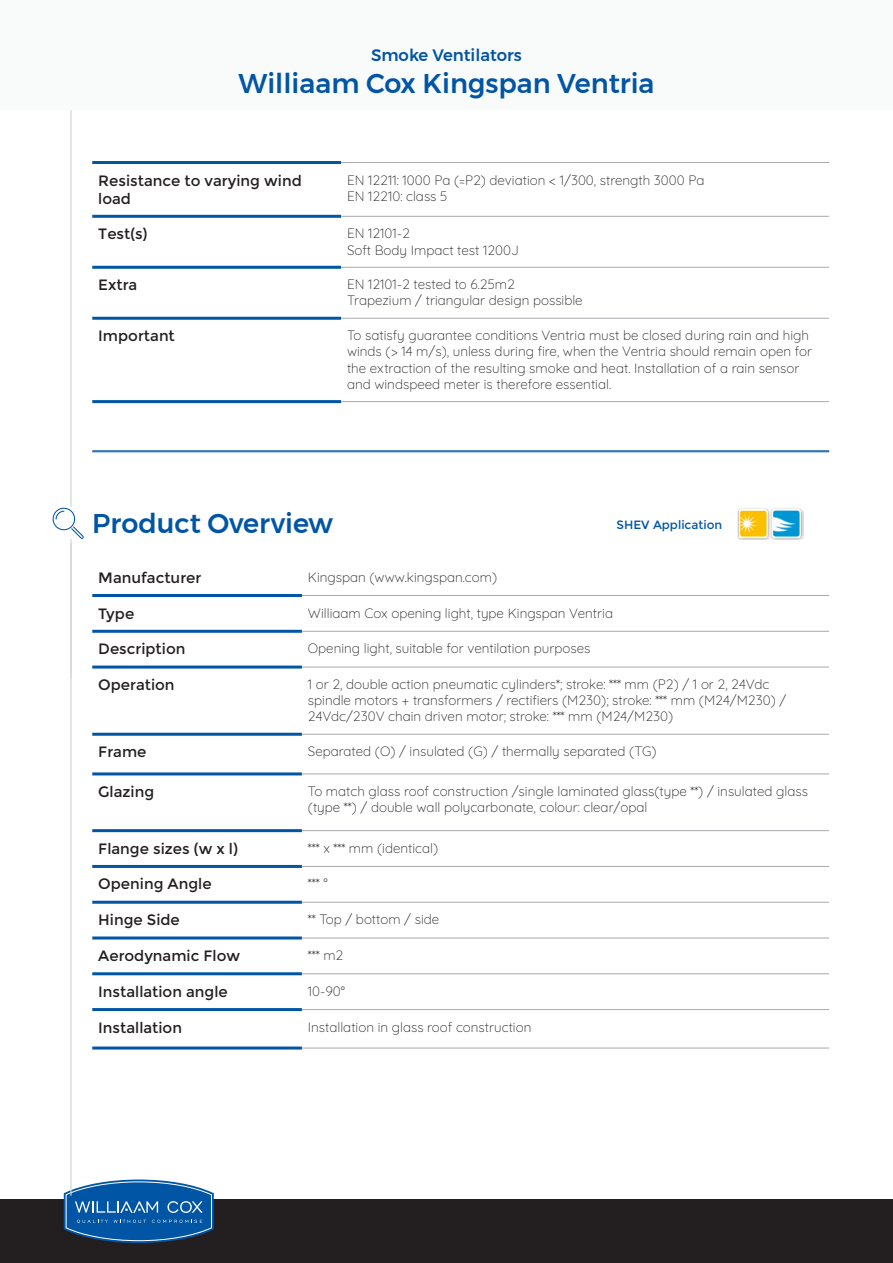
<style>
.page{position:relative;width:893px;height:1263px;background:#fff}
.page>*{position:absolute;margin:0;border:0;box-sizing:border-box;transform-origin:0 0}
.t1{font:500 27px "Montserrat";color:#0155a5}
.t2{font:500 16.5px "Montserrat";color:#0155a5}
.Table_Title{font:15px/18px "Montserrat";color:#231f20}
.Table_Body_Text{font:300 13.5px/16.2px "Quicksand";color:#231f20}
.Table_Title-2{font:12px "Montserrat";color:#0155a5}
</style>
<div class="page">
<div style="left:0;top:1199px;width:893px;height:64px;background:#231f20"></div>
<svg style="left:64px;top:1179px;width:150px;height:64px;background:#2a6baa"></svg>
<hr style="left:70px;top:25px;width:2px;height:653px;background:#d1d2d4">
<div style="left:0;top:0;width:893px;height:110px;background:#f9fafa"></div>
<hr style="left:92px;top:215px;width:249px;height:3px;background:#0155a5">
<hr style="left:92px;top:266px;width:249px;height:3px;background:#0155a5">
<hr style="left:92px;top:317px;width:249px;height:3px;background:#0155a5">
<hr style="left:92px;top:400px;width:249px;height:3px;background:#0155a5">
<hr style="left:341px;top:216px;width:488px;height:1px;background:#a8a9ad">
<hr style="left:341px;top:267px;width:488px;height:1px;background:#a8a9ad">
<hr style="left:341px;top:318px;width:488px;height:1px;background:#a8a9ad">
<hr style="left:341px;top:401px;width:488px;height:1px;background:#a8a9ad">
<hr style="left:92px;top:161px;width:249px;height:3px;background:#0155a5">
<hr style="left:341px;top:162px;width:488px;height:1px;background:#a8a9ad">
<hr style="left:70px;top:543px;width:2px;height:653px;background:#d1d2d4">
<svg style="left:52px;top:508px;width:32px;height:31px"></svg>
<hr style="left:92px;top:630px;width:210px;height:3px;background:#0155a5">
<hr style="left:92px;top:665px;width:210px;height:3px;background:#0155a5">
<hr style="left:92px;top:733px;width:210px;height:3px;background:#0155a5">
<hr style="left:92px;top:772px;width:210px;height:3px;background:#0155a5">
<hr style="left:92px;top:829px;width:210px;height:3px;background:#0155a5">
<hr style="left:92px;top:865px;width:210px;height:3px;background:#0155a5">
<hr style="left:92px;top:901px;width:210px;height:3px;background:#0155a5">
<hr style="left:92px;top:936px;width:210px;height:3px;background:#0155a5">
<hr style="left:92px;top:972px;width:210px;height:3px;background:#0155a5">
<hr style="left:92px;top:1008px;width:210px;height:3px;background:#0155a5">
<hr style="left:92px;top:1046px;width:210px;height:3px;background:#0155a5">
<hr style="left:302px;top:595px;width:527px;height:1px;background:#a8a9ad">
<hr style="left:302px;top:631px;width:527px;height:1px;background:#a8a9ad">
<hr style="left:302px;top:667px;width:527px;height:1px;background:#a8a9ad">
<hr style="left:92px;top:594px;width:210px;height:3px;background:#0155a5">
<hr style="left:302px;top:734px;width:527px;height:1px;background:#a8a9ad">
<hr style="left:302px;top:774px;width:527px;height:1px;background:#a8a9ad">
<hr style="left:302px;top:830px;width:527px;height:1px;background:#a8a9ad">
<hr style="left:302px;top:866px;width:527px;height:1px;background:#a8a9ad">
<hr style="left:302px;top:902px;width:527px;height:1px;background:#a8a9ad">
<hr style="left:302px;top:938px;width:527px;height:1px;background:#a8a9ad">
<hr style="left:302px;top:973px;width:527px;height:1px;background:#a8a9ad">
<hr style="left:302px;top:1009px;width:527px;height:1px;background:#a8a9ad">
<hr style="left:302px;top:1048px;width:527px;height:1px;background:#a8a9ad">
<img style="left:737px;top:508px;width:67px;height:31px">
<hr style="left:92px;top:450px;width:737px;height:1px;background:#0155a5">
<hr style="left:92px;top:451px;width:737px;height:1px;background:#0155a5">
<p class="t2" style="left:371px;top:42px;width:152px">Smoke Ventilators</p>
<p class="t1" style="left:238px;top:63px;width:418px">Williaam Cox Kingspan Ventria</p>
<p class="Table_Title" style="left:98px;top:171px;width:205px">Resistance to varying wind load</p>
<p class="Table_Body_Text" style="left:347px;top:170px;width:359px">EN 12211: 1000 Pa (=P2) deviation &lt; 1/300, strength 3000 Pa</p>
<p class="Table_Body_Text" style="left:347px;top:186px;width:102px">EN 12210: class 5</p>
<p class="Table_Title" style="left:98px;top:225px;width:51px">Test(s)</p>
<p class="Table_Body_Text" style="left:347px;top:224px;width:64px">EN 12101-2</p>
<p class="Table_Body_Text" style="left:347px;top:240px;width:173px">Soft Body Impact test 1200J</p>
<p class="Table_Title" style="left:98px;top:276px;width:41px">Extra</p>
<p class="Table_Body_Text" style="left:347px;top:275px;width:169px">EN 12101-2 tested to 6.25m2</p>
<p class="Table_Body_Text" style="left:347px;top:291px;width:237px">Trapezium / triangular design possible</p>
<p class="Table_Title" style="left:98px;top:327px;width:78px">Important</p>
<p class="Table_Body_Text" style="left:347px;top:326px;width:467px">To satisfy guarantee conditions Ventria must be closed during rain and high winds (&gt; 14 m/s), unless during fire, when the Ventria should remain open for the extraction of the resulting smoke and heat. Installation of a rain sensor and windspeed meter is therefore essential.</p>
<p class="t1" style="left:92px;top:502px;width:242px">Product Overview</p>
<p class="Table_Title" style="left:98px;top:569px;width:105px">Manufacturer</p>
<p class="Table_Body_Text" style="left:308px;top:567px;width:191px">Kingspan (www.kingspan.com)</p>
<p class="Table_Title" style="left:98px;top:604px;width:37px">Type</p>
<p class="Table_Body_Text" style="left:308px;top:603px;width:307px">Williaam Cox opening light, type Kingspan Ventria</p>
<p class="Table_Title" style="left:98px;top:640px;width:89px">Description</p>
<p class="Table_Body_Text" style="left:308px;top:639px;width:284px">Opening light, suitable for ventilation purposes</p>
<p class="Table_Title" style="left:98px;top:676px;width:78px">Operation</p>
<p class="Table_Body_Text" style="left:308px;top:675px;width:463px">1 or 2, double action pneumatic cylinders*; stroke: *** mm (P2) / 1 or 2, 24Vdc</p>
<p class="Table_Body_Text" style="left:308px;top:691px;width:480px">spindle motors + transformers / rectifiers (M230); stroke: *** mm (M24/M230) /</p>
<p class="Table_Body_Text" style="left:308px;top:707px;width:367px">24Vdc/230V chain driven motor; stroke: *** mm (M24/M230)</p>
<p class="Table_Title" style="left:98px;top:743px;width:50px">Frame</p>
<p class="Table_Body_Text" style="left:308px;top:742px;width:350px">Separated (O) / insulated (G) / thermally separated (TG)</p>
<p class="Table_Title" style="left:98px;top:783px;width:57px">Glazing</p>
<p class="Table_Body_Text" style="left:308px;top:782px;width:501px">To match glass roof construction /single laminated glass(type **) / insulated glass</p>
<p class="Table_Body_Text" style="left:308px;top:798px;width:341px">(type **) / double wall polycarbonate, colour: clear/opal</p>
<p class="Table_Title" style="left:98px;top:839px;width:141px">Flange sizes (w x l)</p>
<p class="Table_Body_Text" style="left:308px;top:838px;width:132px">*** x *** mm (identical)</p>
<p class="Table_Title" style="left:98px;top:875px;width:115px">Opening Angle</p>
<p class="Table_Body_Text" style="left:308px;top:874px;width:21px">*** °</p>
<p class="Table_Title" style="left:98px;top:911px;width:83px">Hinge Side</p>
<p class="Table_Body_Text" style="left:308px;top:910px;width:133px">** Top / bottom / side</p>
<p class="Table_Title" style="left:98px;top:947px;width:143px">Aerodynamic Flow</p>
<p class="Table_Body_Text" style="left:308px;top:946px;width:37px">*** m2</p>
<p class="Table_Title" style="left:98px;top:983px;width:131px">Installation angle</p>
<p class="Table_Body_Text" style="left:308px;top:981px;width:39px">10-90°</p>
<p class="Table_Title" style="left:98px;top:1018px;width:85px">Installation</p>
<p class="Table_Body_Text" style="left:308px;top:1017px;width:225px">Installation in glass roof construction</p>
<p class="Table_Title-2" style="left:617px;top:518px;width:107px">SHEV Application</p>
</div>
